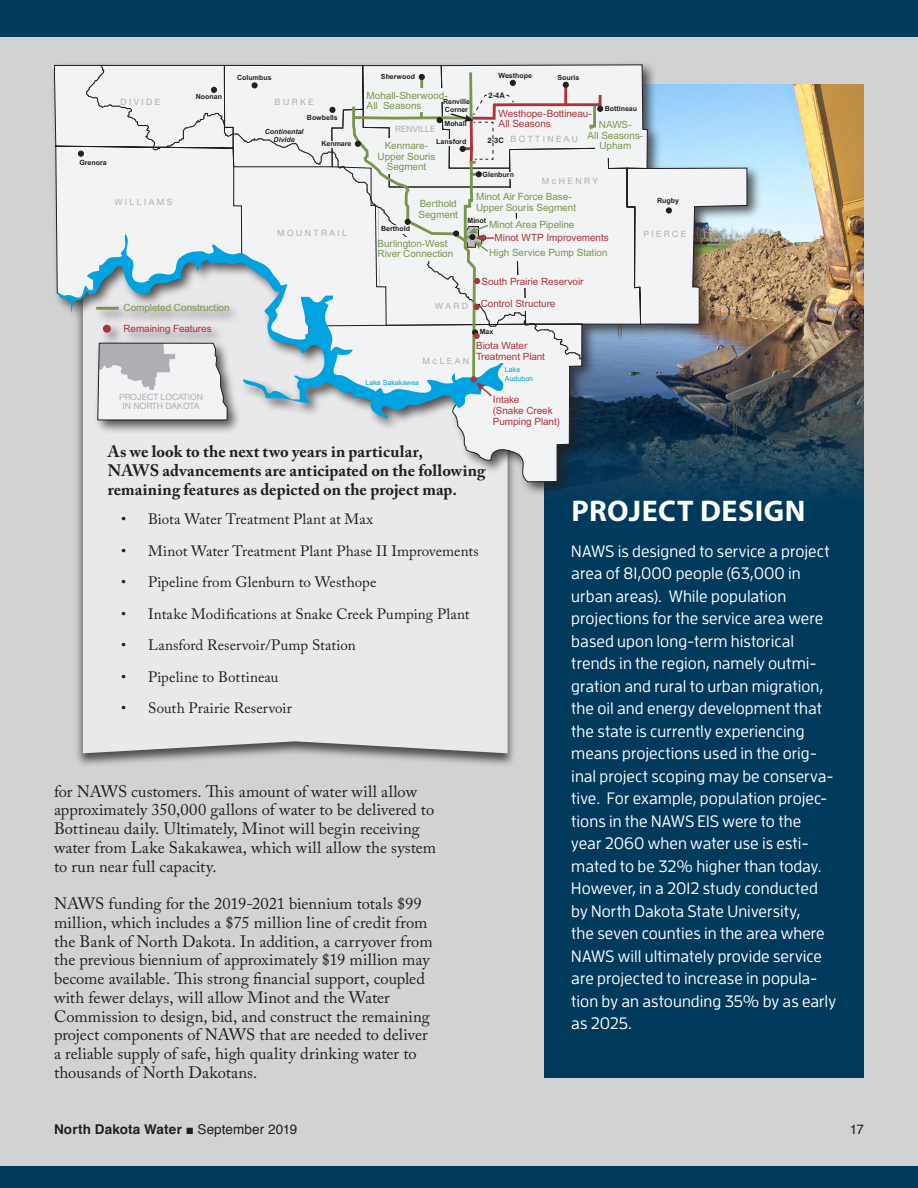
<style>
.page{position:relative;width:918px;height:1188px;background:#d1d2d4}
.page>*{position:absolute;margin:0;border:0;box-sizing:border-box;transform-origin:0 0}
.Body_Header{font:700 30px "Myriad Pro";letter-spacing:.015em;color:#fff}
.Body{font:16.5px/18.8px "Adobe Caslon Pro";color:#231f20}
.Body-2{font:500 16.5px/22.5px "Enzo OT";color:#fff}
.Body-3{font:700 16.5px/18.8px "Adobe Caslon Pro";letter-spacing:.005em;color:#231f20}
.t1{font:15px "Adobe Caslon Pro";letter-spacing:.005em;color:#231f20}
.t2{font:700 13.5px "Helvetica";letter-spacing:.01em;color:#231f20}
.t3{font:13.5px "Helvetica";color:#231f20}
.t4{font:9.9px/10.6px "Arial";letter-spacing:-.005em;color:#79974c}
.t5{font:9.9px/10.6px "Arial";letter-spacing:-.005em;color:#ab3439}
.t6{font:8.7px/8.7px "Helvetica Neue";color:#afaeb2;text-align:center}
.t7{font:700 7.5px "Helvetica";color:#231f20}
.t8{font:700 7.05px/8.6px "Arial";color:#231f20}
.t9{font:7.05px/8.6px "Arial";color:#00a2df}
.t10{font:italic 700 7.05px/8.6px "Arial";color:#231f20;text-align:center}
.s1{color:#ab3439}
.s2{font-family:"Arial";font-weight:400}
.s3{font-weight:400}
</style>
<div class="page">
<div style="left:75px;top:232px;width:441px;height:536px;background:#231f20;opacity:.75"></div>
<div style="left:83px;top:497px;width:425px;height:256px;background:#e9e8ea"></div>
<hr style="left:0;top:27px;width:1px;height:554px;background:#fff">
<img style="left:0;top:142px;width:1px;height:439px">
<div style="left:0;top:1167px;width:918px;height:21px;background:#003a5d"></div>
<div style="left:0;top:0;width:918px;height:36px;background:#003a5d"></div>
<div style="left:544px;top:84px;width:320px;height:994px;background:#003a5d"></div>
<img style="left:762px;top:84px;width:102px;height:413px">
<div style="left:51px;top:61px;width:711px;height:436px;background:#231f20;opacity:.75"></div>
<svg style="left:54px;top:64px;width:693px;height:418px;background:#cad2d7"></svg>
<div style="left:488px;top:92px;width:17px;height:7px;background:#f2f3f4"></div>
<p class="t6" style="left:121px;top:98px;width:41px">D I V I D E</p>
<p class="t8" style="left:79px;top:158px;width:29px">Grenora</p>
<p class="t6" style="left:115px;top:198px;width:59px">W I L L I A M S</p>
<p class="t8" style="left:196px;top:92px;width:28px">Noonan</p>
<p class="t8" style="left:237px;top:74px;width:36px">Columbus</p>
<p class="t6" style="left:275px;top:98px;width:40px">B U R K E</p>
<p class="t8" style="left:307px;top:113px;width:32px">Bowbells</p>
<p class="t10" style="left:265px;top:127px;width:40px">Continental<br>Divide</p>
<p class="t8" style="left:321px;top:140px;width:32px">Kenmare</p>
<p class="t6" style="left:277px;top:230px;width:71px">M O U N T R A I L</p>
<p class="t4" style="left:124px;top:297px;width:108px;line-height:21.3px">Completed Construction<br><span class="s1">Remaining Features</span></p>
<p class="t6" style="left:119px;top:394px;width:86px">PROJECT LOCATION<br>IN NORTH DAKOTA</p>
<p class="t8" style="left:381px;top:73px;width:36px">Sherwood</p>
<p class="t8" style="left:499px;top:72px;width:35px">Westhope</p>
<p class="t8" style="left:558px;top:73px;width:23px">Souris</p>
<p class="t4" style="left:367px;top:90px;width:83px">Mohall-Sherwood-<br>All Seasons</p>
<p class="t7" style="left:489px;top:89px;width:18px">2-4A</p>
<p class="t8" style="left:443px;top:97px;width:29px">Renville<br>Corner</p>
<p class="t8" style="left:436px;top:138px;width:32px">Lansford</p>
<p class="t8" style="left:605px;top:105px;width:34px">Bottineau</p>
<p class="t5" style="left:499px;top:108px;width:95px">Westhope-Bottineau-<br>All Seasons</p>
<p class="t4" style="left:588px;top:119px;width:57px;text-align:center">NAWS-<br>All Seasons-</p>
<p class="t8" style="left:444px;top:120px;width:24px">Mohall</p>
<p class="t6" style="left:395px;top:125px;width:42px">RENVILLE</p>
<p class="t6" style="left:510px;top:135px;width:69px">B O T T I N E A U</p>
<p class="t7" style="left:488px;top:134px;width:18px">2-3C</p>
<p class="t4" style="left:385px;top:140px;width:45px">Kenmare-</p>
<p class="t4" style="left:599px;top:141px;width:33px">Upham</p>
<p class="t4" style="left:378px;top:151px;width:59px;text-align:center">Upper Souris<br>Segment</p>
<p class="t4" style="left:476px;top:191px;width:101px">Minot Air Force Base-<br>Upper Souris Segment</p>
<p class="t4" style="left:489px;top:219px;width:87px">Minot Area Pipeline</p>
<p class="t4" style="left:489px;top:248px;width:120px">High Service Pump Station</p>
<p class="t8" style="left:483px;top:170px;width:33px">Glenburn</p>
<p class="t6" style="left:542px;top:177px;width:58px">M c H E N R Y</p>
<p class="t8" style="left:657px;top:197px;width:23px">Rugby</p>
<p class="t4" style="left:419px;top:199px;width:41px">Berthold<br>Segment</p>
<p class="t8" style="left:467px;top:216px;width:20px">Minot</p>
<p class="t8" style="left:381px;top:225px;width:30px">Berthold</p>
<p class="t6" style="left:643px;top:230px;width:44px">P I E R C E</p>
<p class="t5" style="left:495px;top:232px;width:116px">Minot WTP Improvements</p>
<p class="t5" style="left:481px;top:276px;width:104px">South Prairie Reservoir</p>
<p class="t5" style="left:481px;top:299px;width:76px">Control Structure</p>
<p class="t4" style="left:378px;top:238px;width:77px">Burlington-West<br>River Connection</p>
<p class="t6" style="left:435px;top:302px;width:35px">W A R D</p>
<p class="t8" style="left:480px;top:327px;width:15px">Max</p>
<p class="t5" style="left:476px;top:341px;width:70px">Biota Water<br>Treatment Plant</p>
<p class="t6" style="left:423px;top:357px;width:48px">M c L E A N</p>
<p class="t9" style="left:366px;top:378px;width:55px">Lake Sakakawea</p>
<p class="t9" style="left:505px;top:366px;width:30px">Lake<br>Audubon</p>
<p class="t5" style="left:493px;top:395px;width:68px">Intake<br>(Snake Creek<br>Pumping Plant)</p>
<p class="Body-3" style="left:108px;top:442px;width:317px">As we look to the next two years in particular,</p>
<p class="Body-3" style="left:108px;top:461px;width:379px">NAWS advancements are anticipated on the following remaining features as depicted on the project map.</p>
<p class="t1" style="left:121px;top:510px;width:253px">• Biota Water Treatment Plant at Max</p>
<p class="t1" style="left:121px;top:542px;width:359px">• Minot Water Treatment Plant Phase II Improvements</p>
<p class="t1" style="left:121px;top:573px;width:257px">• Pipeline from Glenburn to Westhope</p>
<p class="t1" style="left:121px;top:605px;width:350px">• Intake Modifications at Snake Creek Pumping Plant</p>
<p class="t1" style="left:121px;top:636px;width:236px">• Lansford Reservoir/Pump Station</p>
<p class="t1" style="left:121px;top:668px;width:159px">• Pipeline to Bottineau</p>
<p class="t1" style="left:121px;top:699px;width:172px">• South Prairie Reservoir</p>
<p class="Body" style="left:54px;top:782px;width:384px">for NAWS customers. This amount of water will allow approximately 350,000 gallons of water to be delivered to Bottineau daily. Ultimately, Minot will begin receiving water from Lake Sakakawea, which will allow the system to run near full capacity.</p>
<p class="Body" style="left:54px;top:894px;width:380px">NAWS funding for the 2019-2021 biennium totals $99 million, which includes a $75 million line of credit from the Bank of North Dakota. In addition, a carryover from the previous biennium of approximately $19 million may become available. This strong financial support, coupled with fewer delays, will allow Minot and the Water Commission to design, bid, and construct the remaining project components of NAWS that are needed to deliver a reliable supply of safe, high quality drinking water to thousands of North Dakotans.</p>
<p class="Body_Header" style="left:572px;top:491px;width:235px">PROJECT DESIGN</p>
<p class="Body-2" style="left:571px;top:539px;width:266px">NAWS is designed to service a project area of 81,000 people (63,000 in urban areas). While population projections for the service area were based upon long-term historical trends in the region, namely outmi&shy;gration and rural to urban migration, the oil and energy development that the state is currently experiencing means projections used in the orig&shy;inal project scoping may be conserva&shy;tive. For example, population projec&shy;tions in the NAWS EIS were to the<br>year 2060 when water use is esti&shy;mated to be 32% higher than today.<br>However, in a 2012 study conducted by North Dakota State University,<br>the seven counties in the area where NAWS will ultimately provide service are projected to increase in popula&shy;tion by an astounding 35% by as early as 2025.</p>
<p class="t2" style="left:54px;top:1118px;width:245px">North Dakota Water <span class="s2">■</span> <span class="s3">September 2019</span></p>
<p class="t3" style="left:850px;top:1119px;width:16px">17</p>
</div>
